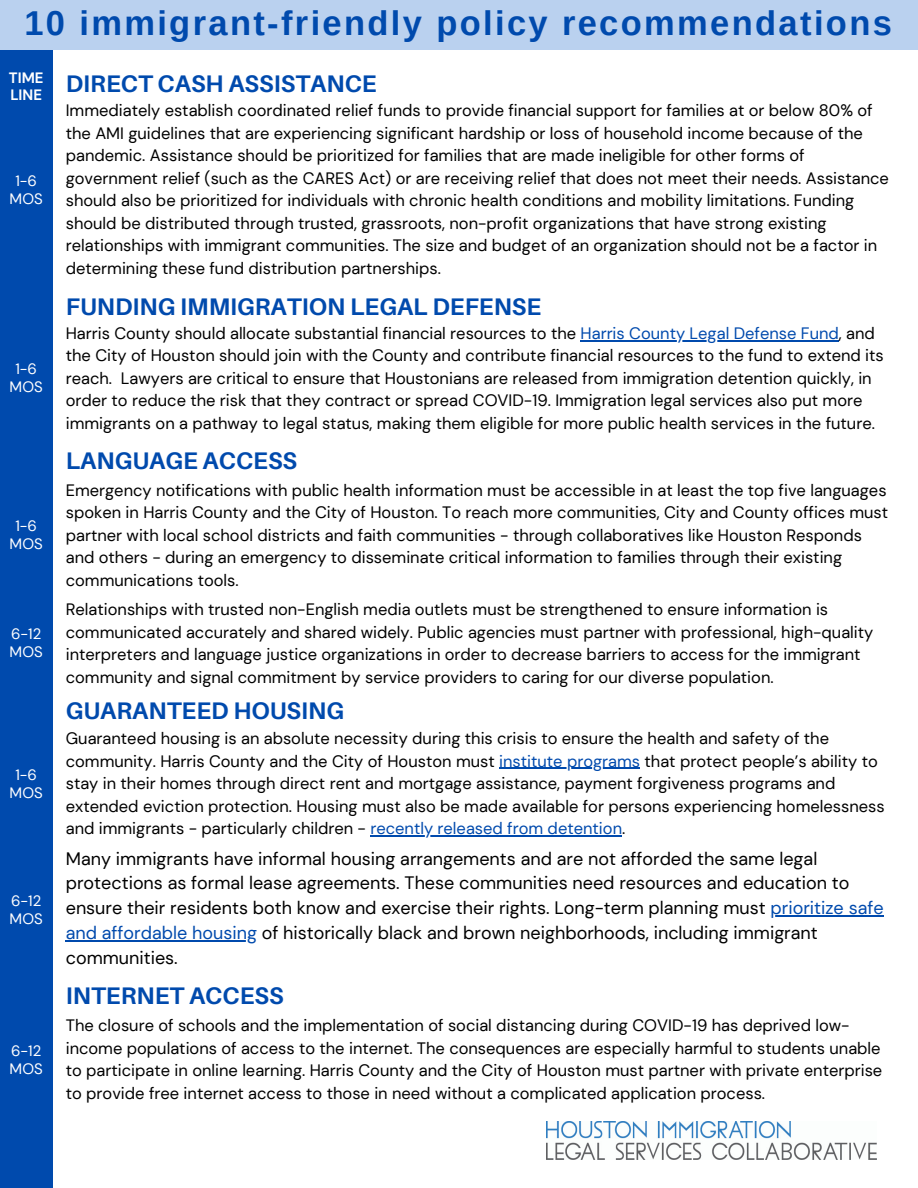
<style>
.page{position:relative;width:918px;height:1188px;background:#fff}
.page>*{position:absolute;margin:0;border:0;box-sizing:border-box;transform-origin:0 0}
.t1{font:700 34.5px "Arimo";letter-spacing:.07em;color:#004aad}
.t2{font:700 24px "Aileron";color:#004aad}
.t3{font:18px/24.8px "DM Sans";color:#000}
.t4{font:16.5px/22.5px "DM Sans";color:#000}
.t5{font:15px/18px "DM Sans";color:#fff;text-align:center}
.t6{font:700 15px/16.8px "DM Sans";color:#fff}
.s1{color:#004aad}
</style>
<div class="page">
<div style="left:0;top:43px;width:53px;height:1145px;background:#004aad"></div>
<div style="left:0;top:0;width:918px;height:49px;background:#bad1ef"></div>
<hr style="left:581px;top:340px;width:258px;height:1px;background:#004aad">
<hr style="left:499px;top:768px;width:141px;height:1px;background:#004aad">
<hr style="left:370px;top:835px;width:252px;height:1px;background:#004aad">
<hr style="left:771px;top:915px;width:113px;height:1px;background:#004aad">
<hr style="left:66px;top:940px;width:191px;height:1px;background:#004aad">
<img style="left:547px;top:1122px;width:329px;height:38px">
<h1 class="t1" style="left:24px;top:4px;width:869px">10 immigrant-friendly policy recommendations</h1>
<p class="t6" style="left:9px;top:70px;width:36px">TIME<br>LINE</p>
<p class="t5" style="left:10px;top:171px;width:35px">1-6<br>MOS</p>
<p class="t5" style="left:10px;top:360px;width:35px">1-6<br>MOS</p>
<p class="t5" style="left:10px;top:517px;width:35px">1-6<br>MOS</p>
<p class="t5" style="left:10px;top:625px;width:35px;text-align:left">6-12<br>MOS</p>
<p class="t5" style="left:10px;top:766px;width:35px">1-6<br>MOS</p>
<p class="t5" style="left:10px;top:892px;width:35px;text-align:left">6-12<br>MOS</p>
<p class="t5" style="left:10px;top:1042px;width:35px;text-align:left">6-12<br>MOS</p>
<h2 class="t2" style="left:66px;top:69px;width:312px">DIRECT CASH ASSISTANCE</h2>
<p class="t4" style="left:66px;top:99px;width:825px">Immediately establish coordinated relief funds to provide financial support for families at or below 80% of the AMI guidelines that are experiencing significant hardship or loss of household income because of the pandemic. Assistance should be prioritized for families that are made ineligible for other forms of government relief (such as the CARES Act) or are receiving relief that does not meet their needs. Assistance should also be prioritized for individuals with chronic health conditions and mobility limitations. Funding should be distributed through trusted, grassroots, non-profit organizations that have strong existing relationships with immigrant communities. The size and budget of an organization should not be a factor in determining these fund distribution partnerships.</p>
<h2 class="t2" style="left:66px;top:292px;width:477px">FUNDING IMMIGRATION LEGAL DEFENSE</h2>
<p class="t4" style="left:66px;top:322px;width:820px">Harris County should allocate substantial financial resources to the <span class="s1">Harris County Legal Defense Fund</span>, and the City of Houston should join with the County and contribute financial resources to the fund to extend its reach. Lawyers are critical to ensure that Houstonians are released from immigration detention quickly, in order to reduce the risk that they contract or spread COVID-19. Immigration legal services also put more immigrants on a pathway to legal status, making them eligible for more public health services in the future.</p>
<h2 class="t2" style="left:66px;top:446px;width:233px">LANGUAGE ACCESS</h2>
<p class="t4" style="left:66px;top:479px;width:824px">Emergency notifications with public health information must be accessible in at least the top five languages spoken in Harris County and the City of Houston. To reach more communities, City and County offices must partner with local school districts and faith communities - through collaboratives like Houston Responds and others - during an emergency to disseminate critical information to families through their existing communications tools.</p>
<p class="t4" style="left:66px;top:598px;width:809px">Relationships with trusted non-English media outlets must be strengthened to ensure information is communicated accurately and shared widely. Public agencies must partner with professional, high-quality interpreters and language justice organizations in order to decrease barriers to access for the immigrant community and signal commitment by service providers to caring for our diverse population.</p>
<h2 class="t2" style="left:66px;top:696px;width:280px">GUARANTEED HOUSING</h2>
<p class="t4" style="left:66px;top:727px;width:820px">Guaranteed housing is an absolute necessity during this crisis to ensure the health and safety of the community. Harris County and the City of Houston must <span class="s1">institute programs</span> that protect people’s ability to stay in their homes through direct rent and mortgage assistance, payment forgiveness programs and extended eviction protection. Housing must also be made available for persons experiencing homelessness and immigrants - particularly children - <span class="s1">recently released from detention</span>.</p>
<p class="t3" style="left:66px;top:846px;width:819px">Many immigrants have informal housing arrangements and are not afforded the same legal protections as formal lease agreements. These communities need resources and education to ensure their residents both know and exercise their rights. Long-term planning must <span class="s1">prioritize safe and affordable housing</span> of historically black and brown neighborhoods, including immigrant communities.</p>
<h2 class="t2" style="left:66px;top:981px;width:219px">INTERNET ACCESS</h2>
<p class="t4" style="left:66px;top:1015px;width:818px">The closure of schools and the implementation of social distancing during COVID-19 has deprived low&shy;income populations of access to the internet. The consequences are especially harmful to students unable to participate in online learning. Harris County and the City of Houston must partner with private enterprise to provide free internet access to those in need without a complicated application process.</p>
</div>
